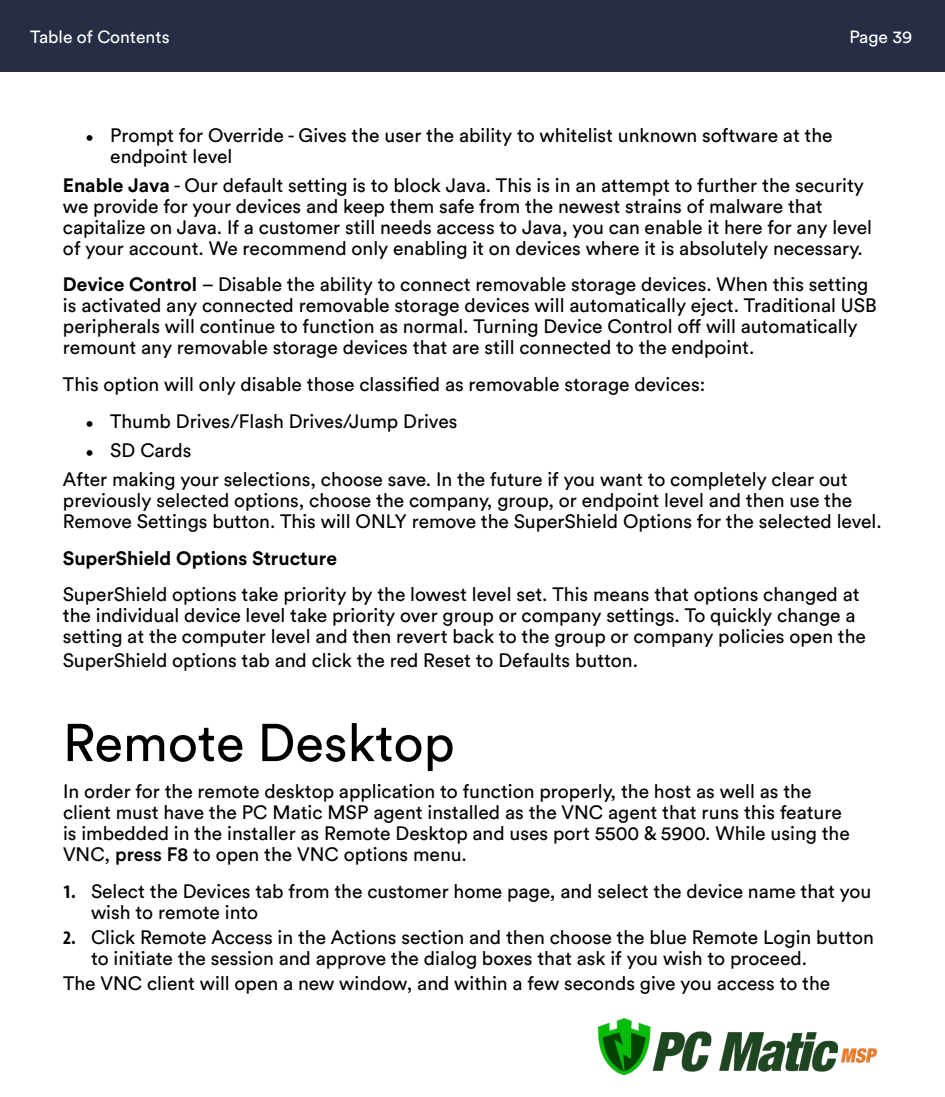
<style>
.page{position:relative;width:945px;height:1097px;background:#fff}
.page>*{position:absolute;margin:0;border:0;box-sizing:border-box;transform-origin:0 0}
.t1{font:52.5px "Circular Std";color:#000}
.t2{font:19.25px/21px "Circular Std";color:#000}
.t3{font:700 19.25px "Circular Std";color:#000}
.t4{font:17.5px "Circular Std";color:#fff}
.s1{font-size:14px}
.s2{font-weight:700}
.s3{font-weight:500}
.s4{font-family:"Myriad Pro";font-weight:700;font-stretch:condensed}
</style>
<div class="page">
<div style="left:0;top:0;width:945px;height:71px;background:#262d44"></div>
<img style="left:597px;top:1018px;width:281px;height:58px">
<p class="t4" style="left:30px;top:26px;width:141px">Table of Contents</p>
<p class="t4" style="left:849px;top:26px;width:64px">Page 39</p>
<p class="t2" style="left:110px;top:124px;width:724px;text-indent:-24px"><span class="s1">•</span> Prompt for Override - Gives the user the ability to whitelist unknown software at the endpoint level</p>
<p class="t2" style="left:63px;top:174px;width:811px"><span class="s2">Enable Java</span> - Our default setting is to block Java. This is in an attempt to further the security we provide for your devices and keep them safe from the newest strains of malware that capitalize on Java. If a customer still needs access to Java, you can enable it here for any level of your account. We recommend only enabling it on devices where it is absolutely necessary.</p>
<p class="t2" style="left:63px;top:274px;width:815px"><span class="s2">Device Control</span> – Disable the ability to connect removable storage devices. When this setting is activated any connected removable storage devices will automatically eject. Traditional USB peripherals will continue to function as normal. Turning Device Control off will automatically remount any removable storage devices that are still connected to the endpoint.</p>
<p class="t2" style="left:63px;top:373px;width:644px">This option will only disable those classified as removable storage devices:</p>
<p class="t2" style="left:86px;top:410px;width:373px"><span class="s1">•</span> Thumb Drives/Flash Drives/Jump Drives</p>
<p class="t2" style="left:63px;top:435px;width:786px;line-height:28.9px;text-indent:23px"><span class="s1">•</span> SD Cards<br>After making your selections, choose save. In the future if you want to completely clear out</p>
<p class="t2" style="left:63px;top:489px;width:820px">previously selected options, choose the company, group, or endpoint level and then use the<br>Remove Settings button. This will ONLY remove the SuperShield Options for the selected level.</p>
<p class="t3" style="left:63px;top:545px;width:276px">SuperShield Options Structure</p>
<p class="t2" style="left:63px;top:583px;width:805px">SuperShield options take priority by the lowest level set. This means that options changed at the individual device level take priority over group or company settings. To quickly change a setting at the computer level and then revert back to the group or company policies open the</p>
<p class="t2" style="left:63px;top:649px;width:577px">SuperShield options tab and click the red Reset to Defaults button.</p>
<h1 class="t1" style="left:63px;top:710px;width:393px">Remote Desktop</h1>
<p class="t2" style="left:63px;top:780px;width:788px">In order for the remote desktop application to function properly, the host as well as the client must have the PC Matic MSP agent installed as the VNC agent that runs this feature is imbedded in the installer as Remote Desktop and uses port 5500 &amp; 5900. While using the VNC, <span class="s3">press F8</span> to open the VNC options menu.</p>
<p class="t2" style="left:91px;top:880px;width:782px;text-indent:-28px"><span class="s4">1.</span> Select the Devices tab from the customer home page, and select the device name that you wish to remote into</p>
<p class="t2" style="left:91px;top:926px;width:784px;text-indent:-28px"><span class="s4">2.</span> Click Remote Access in the Actions section and then choose the blue Remote Login button to initiate the session and approve the dialog boxes that ask if you wish to proceed.</p>
<p class="t2" style="left:63px;top:972px;width:769px">The VNC client will open a new window, and within a few seconds give you access to the</p>
</div>
